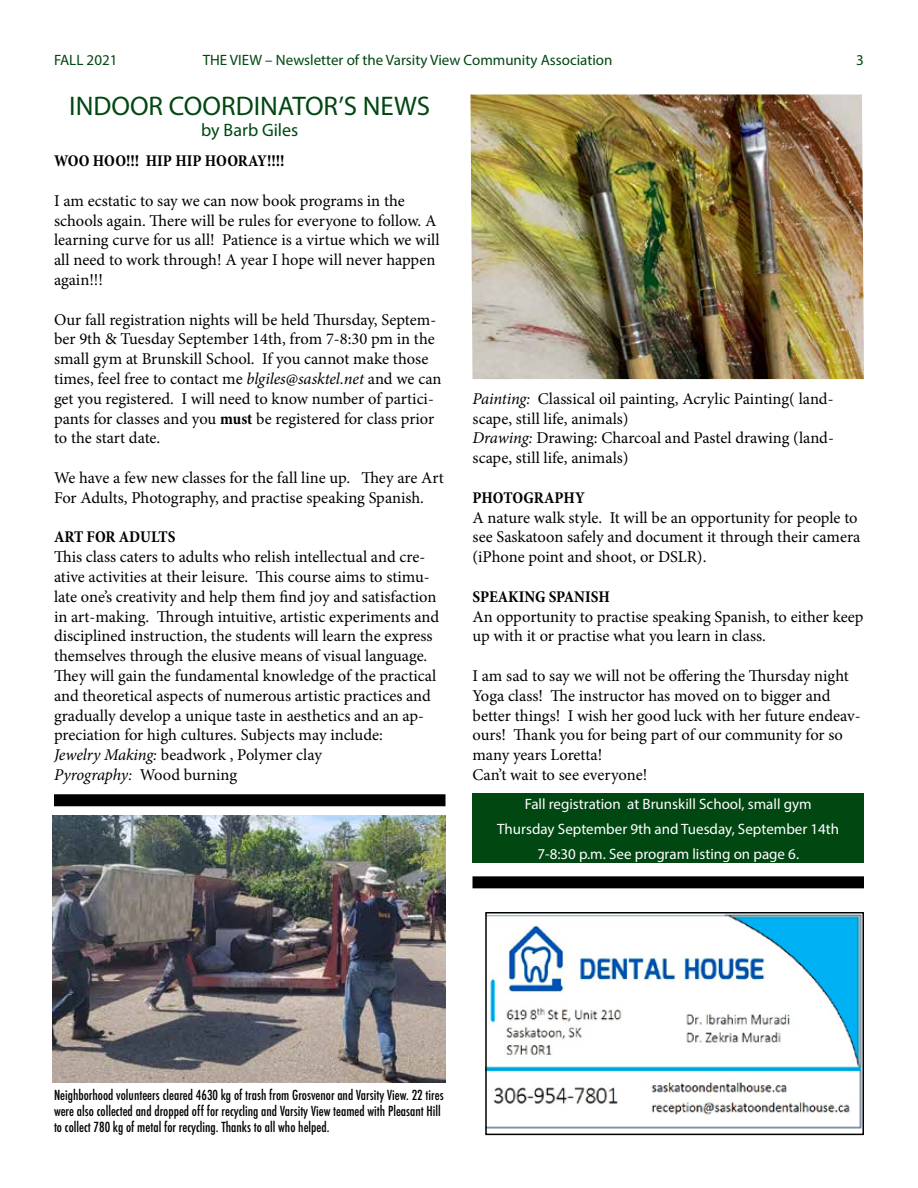
<style>
.page{position:relative;width:918px;height:1188px;background:#fff}
.page>*{position:absolute;margin:0;border:0;box-sizing:border-box;transform-origin:0 0}
.t1{font:27px "Myriad Pro";color:#004712}
.t2{font:18px "Myriad Pro";color:#004712}
.t3{font:16.5px/19.8px "Minion Pro";color:#000}
.t4{font:700 condensed 16.5px "Minion Pro";color:#000}
.t5{font:15px/24.8px "Myriad Pro";color:#fff;text-align:center}
.t6{font:15px "Myriad Pro";color:#004712}
.t7{font:500 condensed 13.5px/16.2px "Futura";color:#000}
.s1{font-style:italic}
.s2{font-weight:700;font-stretch:condensed}
</style>
<div class="page">
<img style="left:488px;top:915px;width:373px;height:214px">
<div style="left:485px;top:912px;width:379px;height:223px;border:2px solid #000"></div>
<img style="left:470px;top:94px;width:394px;height:285px">
<div style="left:472px;top:794px;width:392px;height:69px;background:#004712"></div>
<img style="left:53px;top:815px;width:393px;height:267px">
<div style="left:54px;top:794px;width:392px;height:12px;background:#000"></div>
<div style="left:472px;top:876px;width:392px;height:12px;background:#000"></div>
<p class="t6" style="left:54px;top:51px;width:65px">FALL 2021</p>
<p class="t6" style="left:203px;top:51px;width:411px">THE VIEW – Newsletter of the Varsity View Community Association</p>
<p class="t6" style="left:856px;top:51px;width:9px">3</p>
<h1 class="t1" style="left:69px;top:89px;width:363px">INDOOR COORDINATOR’S NEWS</h1>
<p class="t2" style="left:201px;top:119px;width:99px">by Barb Giles</p>
<p class="t4" style="left:54px;top:150px;width:232px">WOO HOO!!! HIP HIP HOORAY!!!!</p>
<p class="t3" style="left:54px;top:191px;width:387px">I am ecstatic to say we can now book programs in the schools again. There will be rules for everyone to follow. A learning curve for us all! Patience is a virtue which we will all need to work through! A year I hope will never happen again!!!</p>
<p class="t3" style="left:54px;top:310px;width:389px">Our fall registration nights will be held Thursday, Septem&shy;ber 9th &amp; Tuesday September 14th, from 7-8:30 pm in the small gym at Brunskill School. If you cannot make those times, feel free to contact me <span class="s1">blgiles@sasktel.net</span> and we can get you registered. I will need to know number of partici&shy;pants for classes and you <span class="s2">must</span> be registered for class prior to the start date.</p>
<p class="t3" style="left:54px;top:468px;width:391px">We have a few new classes for the fall line up. They are Art<br>For Adults, Photography, and practise speaking Spanish.</p>
<p class="t4" style="left:54px;top:526px;width:123px">ART FOR ADULTS</p>
<p class="t3" style="left:54px;top:547px;width:387px">This class caters to adults who relish intellectual and cre&shy;ative activities at their leisure. This course aims to stimu&shy;late one’s creativity and help them find joy and satisfaction in art-making. Through intuitive, artistic experiments and disciplined instruction, the students will learn the express themselves through the elusive means of visual language.<br>They will gain the fundamental knowledge of the practical and theoretical aspects of numerous artistic practices and gradually develop a unique taste in aesthetics and an ap&shy;preciation for high cultures. Subjects may include:<br><span class="s1">Jewelry Making:</span> beadwork , Polymer clay<br><span class="s1">Pyrography:</span> Wood burning</p>
<p class="t3" style="left:473px;top:389px;width:363px"><span class="s1">Painting:</span> Classical oil painting, Acrylic Painting( land&shy;scape, still life, animals)<br><span class="s1">Drawing:</span> Drawing: Charcoal and Pastel drawing (land&shy;scape, still life, animals)</p>
<p class="t4" style="left:473px;top:486px;width:114px">PHOTOGRAPHY</p>
<p class="t3" style="left:473px;top:508px;width:389px">A nature walk style. It will be an opportunity for people to see Saskatoon safely and document it through their camera (iPhone point and shoot, or DSLR).</p>
<p class="t4" style="left:473px;top:585px;width:139px">SPEAKING SPANISH</p>
<p class="t3" style="left:473px;top:607px;width:393px">An opportunity to practise speaking Spanish, to either keep up with it or practise what you learn in class.</p>
<p class="t3" style="left:473px;top:666px;width:390px">I am sad to say we will not be offering the Thursday night Yoga class! The instructor has moved on to bigger and better things! I wish her good luck with her future endeav&shy;ours! Thank you for being part of our community for so many years Loretta!<br>Can’t wait to see everyone!</p>
<p class="t5" style="left:497px;top:792px;width:343px">Fall registration at Brunskill School, small gym<br>Thursday September 9th and Tuesday, September 14th<br>7-8:30 p.m. See program listing on page 6.</p>
<p class="t7" style="left:54px;top:1087px;width:391px">Neighborhood volunteers cleared 4630 kg of trash from Grosvenor and Varsity View. 22 tires were also collected and dropped off for recycling and Varsity View teamed with Pleasant Hill to collect 780 kg of metal for recycling. Thanks to all who helped.</p>
</div>
